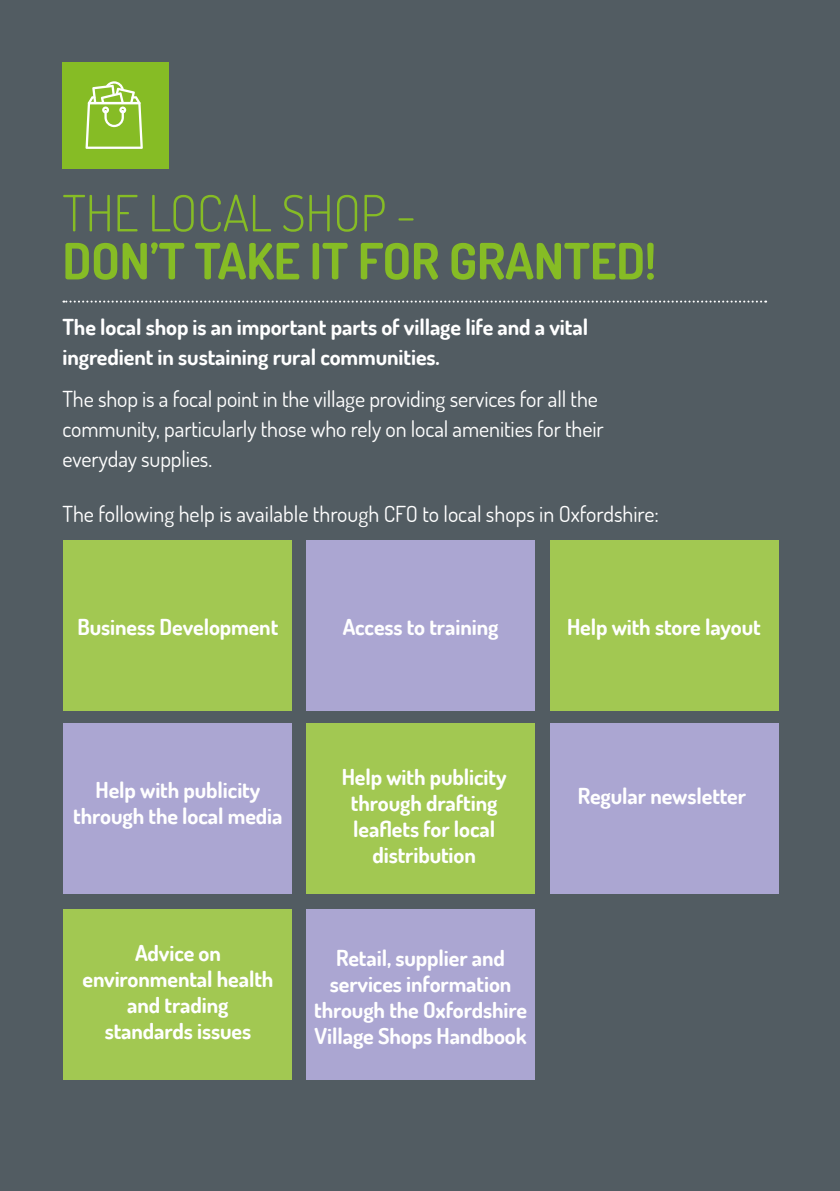
<style>
.page{position:relative;width:840px;height:1191px;background:#fff}
.page>*{position:absolute;margin:0;border:0;box-sizing:border-box;transform-origin:0 0}
.t1{font:700 50px "Dosis";letter-spacing:-.005em;color:#86bc25}
.t2{font:300 50px "Dosis";letter-spacing:-.005em;color:#86bc25}
.t3{font:700 22px/26px "Dosis";letter-spacing:-.005em;color:#fff;text-align:center}
.t4{font:22px/30px "Dosis";letter-spacing:-.005em;color:#fff}
</style>
<div class="page">
<div style="left:0;top:0;width:839px;height:1191px;background:#525c62"></div>
<svg style="left:63px;top:300px;width:702px;height:2px"></svg>
<div style="left:62px;top:62px;width:107px;height:107px;background:#86bc25"></div>
<div style="left:549px;top:723px;width:229px;height:170px;background:#aba6d2"></div>
<div style="left:549px;top:540px;width:229px;height:170px;background:#a2c852"></div>
<div style="left:306px;top:540px;width:229px;height:170px;background:#aba6d2"></div>
<div style="left:306px;top:909px;width:229px;height:170px;background:#aba6d2"></div>
<div style="left:306px;top:723px;width:229px;height:170px;background:#a2c852"></div>
<div style="left:63px;top:540px;width:229px;height:170px;background:#a2c852"></div>
<div style="left:63px;top:909px;width:229px;height:170px;background:#a2c852"></div>
<div style="left:63px;top:723px;width:229px;height:170px;background:#aba6d2"></div>
<svg style="left:85px;top:81px;width:58px;height:68px"></svg>
<h1 class="t2" style="left:62px;top:180px;width:355px">THE LOCAL SHOP -</h1>
<h1 class="t1" style="left:62px;top:229px;width:594px">DON’T TAKE IT FOR GRANTED!</h1>
<p class="t3" style="left:62px;top:312px;width:527px;line-height:30px;text-align:left">The local shop is an important parts of village life and a vital ingredient in sustaining rural communities.</p>
<p class="t4" style="left:62px;top:383px;width:542px">The shop is a focal point in the village providing services for all the community, particularly those who rely on local amenities for their everyday supplies.</p>
<p class="t4" style="left:62px;top:498px;width:597px">The following help is available through CFO to local shops in Oxfordshire:</p>
<p class="t3" style="left:78px;top:614px;width:202px">Business Development</p>
<p class="t3" style="left:342px;top:614px;width:157px">Access to training</p>
<p class="t3" style="left:566px;top:614px;width:195px">Help with store layout</p>
<p class="t3" style="left:73px;top:776px;width:211px">Help with publicity through the local media</p>
<p class="t3" style="left:82px;top:939px;width:192px">Advice on environmental health and trading standards issues</p>
<p class="t3" style="left:341px;top:764px;width:166px">Help with publicity through drafting leaflets for local distribution</p>
<p class="t3" style="left:314px;top:944px;width:214px">Retail, supplier and services information through the Oxfordshire<br>Village Shops Handbook</p>
<p class="t3" style="left:577px;top:783px;width:170px">Regular newsletter</p>
</div>
